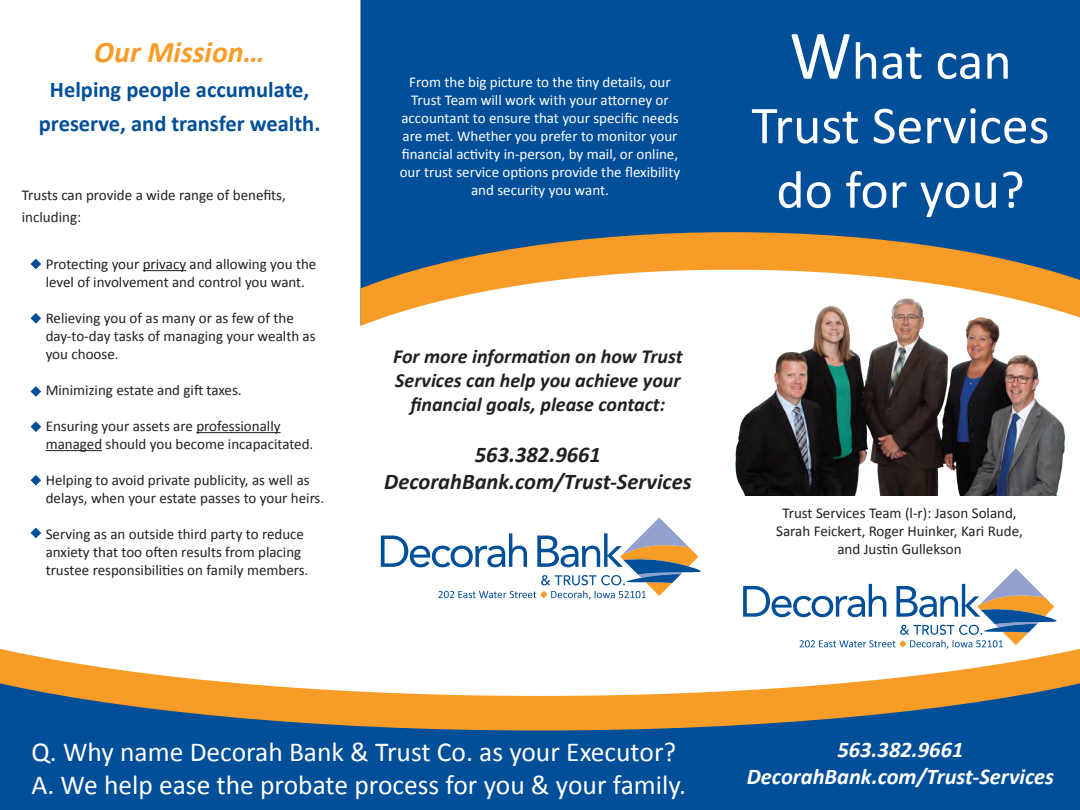
<style>
.page{position:relative;width:1080px;height:810px;background:#fff}
.page>*{position:absolute;margin:0;border:0;box-sizing:border-box;transform-origin:0 0}
.t1{font:53.75px/64.5px "Calibri";color:#fff;text-align:center}
.t2{font:italic 700 30px "Calibri";color:#f89c28}
.t3{font:27.5px/33px "Calibri";color:#fff}
.t4{font:700 22.5px/34.5px "Calibri";color:#014e99;text-align:center}
.t5{font:italic 700 22.5px/27px "Calibri";color:#231f20;text-align:center}
.t6{font:italic 700 22.5px/27px "Calibri";color:#fff;text-align:center}
.t7{font:italic 700 20px/24px "Calibri";color:#231f20;text-align:center}
.t8{font:15px/18px "Calibri";color:#231f20}
.t9{font:15px/18px "Calibri";color:#fff;text-align:center}
.s1{font-size:70px}
</style>
<div class="page">
<div style="left:360px;top:0;width:720px;height:232px;background:#014e99"></div>
<svg style="left:360px;top:232px;width:720px;height:94px"></svg>
<svg style="left:381px;top:518px;width:320px;height:82px"></svg>
<div style="left:0;top:731px;width:1080px;height:79px;background:#014e99"></div>
<svg style="left:0;top:648px;width:1080px;height:83px"></svg>
<hr style="left:143px;top:270px;width:43px;height:1px;background:#231f20">
<hr style="left:196px;top:432px;width:85px;height:1px;background:#231f20">
<hr style="left:46px;top:450px;width:56px;height:1px;background:#231f20">
<svg style="left:31px;top:259px;width:10px;height:10px"></svg>
<svg style="left:31px;top:313px;width:10px;height:11px"></svg>
<svg style="left:31px;top:386px;width:10px;height:11px"></svg>
<svg style="left:31px;top:421px;width:10px;height:11px"></svg>
<svg style="left:31px;top:475px;width:10px;height:11px"></svg>
<svg style="left:31px;top:528px;width:10px;height:10px"></svg>
<img style="left:732px;top:292px;width:337px;height:203px">
<svg style="left:743px;top:568px;width:322px;height:81px"></svg>
<p class="t2" style="left:94px;top:33px;width:172px">Our Mission…</p>
<p class="t4" style="left:39px;top:72px;width:283px">Helping people accumulate, preserve, and transfer wealth.</p>
<p class="t8" style="left:22px;top:184px;width:266px;line-height:21.8px">Trusts can provide a wide range of benefits, including:</p>
<p class="t8" style="left:46px;top:255px;width:272px">Protecting your privacy and allowing you the level of involvement and control you want.</p>
<p class="t8" style="left:46px;top:309px;width:271px">Relieving you of as many or as few of the day-to-day tasks of managing your wealth as you choose.</p>
<p class="t8" style="left:46px;top:381px;width:198px">Minimizing estate and gift taxes.</p>
<p class="t8" style="left:46px;top:417px;width:269px">Ensuring your assets are professionally managed should you become incapacitated.</p>
<p class="t8" style="left:46px;top:471px;width:280px">Helping to avoid private publicity, as well as delays, when your estate passes to your heirs.</p>
<p class="t8" style="left:46px;top:525px;width:264px">Serving as an outside third party to reduce anxiety that too often results from placing trustee responsibilities on family members.</p>
<p class="t9" style="left:400px;top:73px;width:282px">From the big picture to the tiny details, our Trust Team will work with your attorney or accountant to ensure that your specific needs are met. Whether you prefer to monitor your financial activity in-person, by mail, or online, our trust service options provide the flexibility and security you want.</p>
<p class="t7" style="left:393px;top:344px;width:291px">For more information on how Trust<br>Services can help you achieve your financial goals, please contact:</p>
<p class="t5" style="left:384px;top:441px;width:309px">563.382.9661<br>DecorahBank.com/Trust-Services</p>
<p class="t1" style="left:751px;top:29px;width:300px"><span class="s1">W</span>hat can<br>Trust Services do for you?</p>
<p class="t8" style="left:776px;top:504px;width:248px;text-align:center">Trust Services Team (l-r): Jason Soland,<br>Sarah Feickert, Roger Huinker, Kari Rude, and Justin Gullekson</p>
<p class="t3" style="left:31px;top:735px;width:656px">Q. Why name Decorah Bank &amp; Trust Co. as your Executor?<br>A. We help ease the probate process for you &amp; your family.</p>
<p class="t6" style="left:747px;top:736px;width:309px">563.382.9661<br>DecorahBank.com/Trust-Services</p>
</div>
